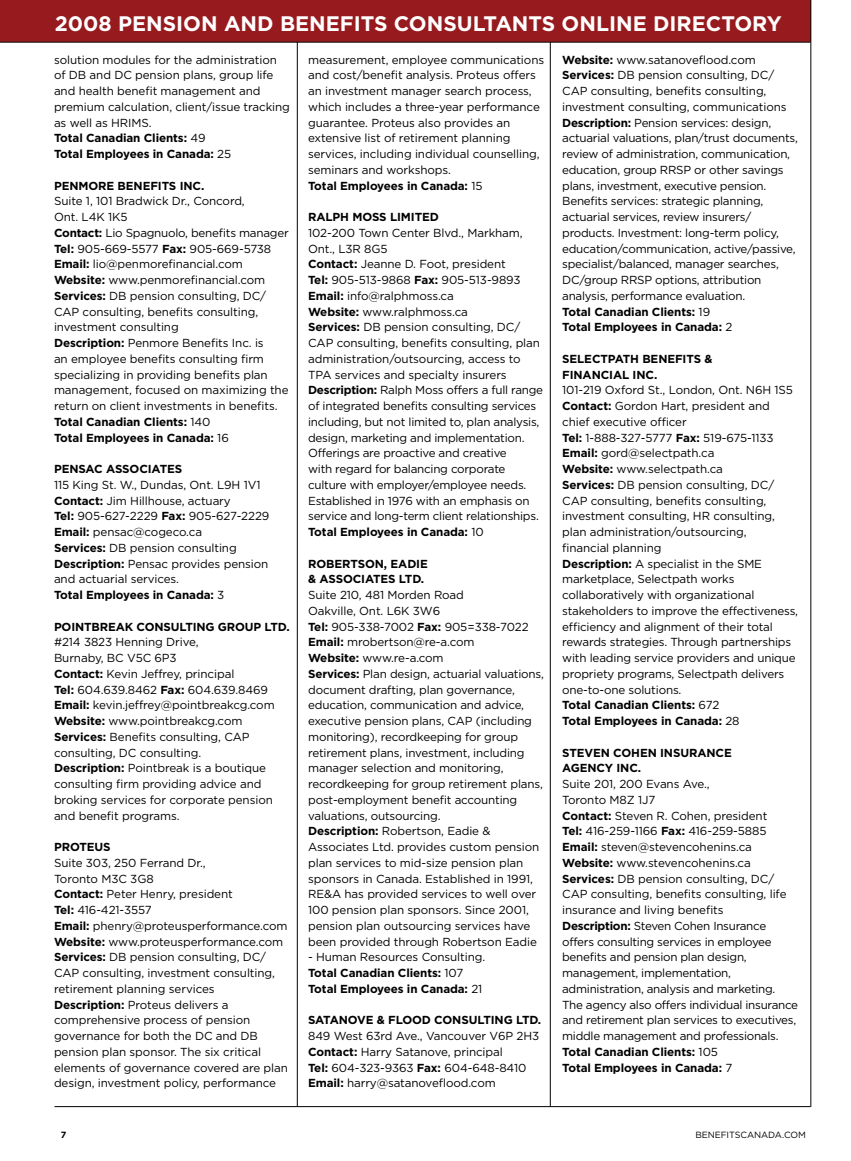
<style>
.page{position:relative;width:851px;height:1161px;background:#fff}
.page>*{position:absolute;margin:0;border:0;box-sizing:border-box;transform-origin:0 0}
.t1{font:700 21px "Gotham";color:#fff}
.t2{font:11.7px/15.8px "Gotham";letter-spacing:-.015em;color:#000}
.t3{font:700 11.7px/15.8px "Gotham";letter-spacing:-.01em;color:#000}
.t4{font:9px "Gotham";letter-spacing:-.015em;color:#000}
.s1{font-weight:700}
.s2{font-weight:400}
</style>
<div class="page">
<div style="left:0;top:0;width:810px;height:42px;background:#971b1e"></div>
<hr style="left:54px;top:1106px;width:756px;height:1px;background:#000">
<hr style="left:810px;top:0;width:1px;height:1107px;background:#000">
<hr style="left:0;top:42px;width:810px;height:1px;background:#000">
<hr style="left:297px;top:42px;width:1px;height:1065px;background:#000">
<hr style="left:550px;top:42px;width:1px;height:1065px;background:#000">
<h1 class="t1" style="left:55px;top:12px;width:728px">2008 pension and benefits Consultants online directory</h1>
<p class="t2" style="left:54px;top:51px;width:237px">solution modules for the administration of DB and DC pension plans, group life and health benefit management and premium calculation, client/issue tracking as well as HRIMS.<br><span class="s1">Total Canadian Clients:</span> 49<br><span class="s1">Total Employees in Canada:</span> 25</p>
<p class="t3" style="left:54px;top:177px;width:152px">Penmore Benefits I nc.</p>
<p class="t2" style="left:54px;top:193px;width:236px">Suite 1, 101 Bradwick Dr., Concord,<br>Ont. L4K 1K5<br><span class="s1">Contact:</span> Lio Spagnuolo, benefits manager <span class="s1">Tel:</span> 905-669-5577 <span class="s1">Fax:</span> 905-669-5738<br><span class="s1">Email:</span> lio@penmorefinancial.com <span class="s1">Website:</span> www.penmorefinancial.com <span class="s1">Services:</span> DB pension consulting, DC/ CAP consulting, benefits consulting, investment consulting<br><span class="s1">Description:</span> Penmore Benefits I nc. is<br>an employee benefits consulting firm specializing in providing benefits plan management, focused on maximizing the return on client investments in benefits.<br><span class="s1">Total Canadian Clients:</span> 140<br><span class="s1">Total Employees in Canada:</span> 16</p>
<p class="t3" style="left:54px;top:461px;width:130px">Pensac Associates</p>
<p class="t2" style="left:54px;top:477px;width:217px">115 King St. W., Dundas, Ont. L9H 1V1<br><span class="s1">Contact:</span> Jim Hillhouse, actuary<br><span class="s1">Tel:</span> 905-627-2229 <span class="s1">Fax:</span> 905-627-2229<br><span class="s1">Email:</span> pensac@cogeco.ca<br><span class="s1">Services:</span> DB pension consulting<br><span class="s1">Description:</span> Pensac provides pension and actuarial services.<br><span class="s1">Total Employees in Canada:</span> 3</p>
<p class="t3" style="left:54px;top:618px;width:237px">Pointbreak Consulting Group Ltd.</p>
<p class="t2" style="left:54px;top:634px;width:222px">#214 3823 Henning D rive,<br>Burnaby, BC V5C 6P3<br><span class="s1">Contact:</span> Kevin Jeffrey, principal<br><span class="s1">Tel:</span> 604.639.8462 <span class="s1">Fax:</span> 604.639.8469<br><span class="s1">Email:</span> kevin.jeffrey@pointbreakcg.com <span class="s1">Website:</span> www.pointbreakcg.com <span class="s1">Services:</span> Benefits consulting, CAP consulting, DC consulting.<br><span class="s1">Description:</span> Pointbreak is a boutique consulting firm providing advice and broking services for corporate pension and benefit programs.</p>
<p class="t3" style="left:54px;top:839px;width:58px">Proteus</p>
<p class="t2" style="left:54px;top:855px;width:235px">Suite 303, 250 Ferrand D r.,<br>Toronto M3C 3G8<br><span class="s1">Contact:</span> Peter Henry, president<br><span class="s1">Tel:</span> 416-421-3557<br><span class="s1">Email:</span> phenry@proteusperformance.com <span class="s1">Website:</span> www.proteusperformance.com <span class="s1">Services:</span> DB pension consulting, DC/ CAP consulting, investment consulting, retirement planning services <span class="s1">Description:</span> Proteus delivers a comprehensive process of pension governance for both the DC and DB pension plan sponsor. The six critical elements of governance covered are plan design, investment policy, performance</p>
<p class="t2" style="left:308px;top:51px;width:237px">measurement, employee communications and cost/benefit analysis. Proteus offers an investment manager search process, which includes a three-year performance guarantee. Proteus also provides an extensive list of retirement planning services, including individual counselling, seminars and workshops.<br><span class="s1">Total Employees in Canada:</span> 15</p>
<p class="t3" style="left:308px;top:209px;width:132px">Ralph Moss Lim ited</p>
<p class="t2" style="left:308px;top:225px;width:236px">102-200 Town Center Blvd., Markham, Ont., L3R 8G5<br><span class="s1">Contact:</span> Jeanne D. Foot, president<br><span class="s1">Tel:</span> 905-513-9868 <span class="s1">Fax:</span> 905-513-9893<br><span class="s1">Email:</span> info@ralphmoss.ca<br><span class="s1">Website:</span> www.ralphmoss.ca<br><span class="s1">Services:</span> DB pension consulting, DC/ CAP consulting, benefits consulting, plan administration/outsourcing, access to TPA services and specialty insurers <span class="s1">Description:</span> Ralph M oss offers a full range of integrated benefits consulting services including, but not limited to, plan analysis, design, marketing and implementation.<br>Offerings are proactive and creative<br>with regard for balancing corporate culture with employer/employee needs.<br>Established in 1976 with an emphasis on service and long-term client relationships.<br><span class="s1">Total Employees in Canada:</span> 10</p>
<p class="t3" style="left:308px;top:555px;width:121px">Robertson, Eadie &amp; Associates Ltd.</p>
<p class="t2" style="left:308px;top:587px;width:237px">Suite 210, 481 Morden Road<br>Oakville, Ont. L6K 3W6<br><span class="s1">Tel:</span> 905-338-7002 <span class="s1">Fax:</span> 905=338-7022<br><span class="s1">Email:</span> mrobertson@re-a.com<br><span class="s1">Website:</span> www.re-a.com<br><span class="s1">Services:</span> Plan design, actuarial valuations, document drafting, plan governance, education, communication and advice, executive pension plans, CAP (including monitoring), recordkeeping for group retirement plans, investment, including manager selection and monitoring, recordkeeping for group retirement plans, post-employment benefit accounting valuations, outsourcing.<br><span class="s1">Description:</span> Robertson, Eadie &amp; Associates Ltd. provides custom pension plan services to mid-size pension plan sponsors in Canada. Established in 1991, RE&amp;A has provided services to well over 100 pension plan sponsors. Since 2001, pension plan outsourcing services have been provided through Robertson Eadie</p>
<p class="t3" style="left:308px;top:949px;width:179px"><span class="s2">- Human Resources Consulting.<br></span>Total Canadian Clients: <span class="s2">107<br></span>Total Employees in Canada: <span class="s2">21</span></p>
<p class="t3" style="left:308px;top:1012px;width:235px">Satanove &amp; Flood Consulting Ltd.</p>
<p class="t2" style="left:308px;top:1028px;width:233px">849 West 63rd Ave., Vancouver V6P 2H3<br><span class="s1">Contact:</span> Harry Satanove, principal<br><span class="s1">Tel:</span> 604-323-9363 <span class="s1">Fax:</span> 604-648-8410<br><span class="s1">Email:</span> harry@satanoveflood.com</p>
<p class="t2" style="left:562px;top:51px;width:237px"><span class="s1">Website:</span> www.satanoveflood.com <span class="s1">Services:</span> DB pension consulting, DC/ CAP consulting, benefits consulting, investment consulting, communications <span class="s1">Description:</span> Pension services: design, actuarial valuations, plan/trust documents, review of administration, communication, education, group RRSP or other savings plans, investment, executive pension.<br>Benefits services: strategic planning, actuarial services, review insurers/ products. I nvestment: long-term policy, education/communication, active/passive, specialist/balanced, manager searches, DC/group RRSP options, attribution analysis, performance evaluation.<br><span class="s1">Total Canadian Clients:</span> 19<br><span class="s1">Total Employees in Canada:</span> 2</p>
<p class="t3" style="left:562px;top:351px;width:152px">Selectpath Benefits &amp;<br>Financial I nc.</p>
<p class="t2" style="left:562px;top:382px;width:237px">101-219 Oxford St., London, Ont. N 6H 1S5<br><span class="s1">Contact:</span> Gordon Hart, president and chief executive officer<br><span class="s1">Tel:</span> 1-888-327-5777 <span class="s1">Fax:</span> 519-675-1133<br><span class="s1">Email:</span> gord@selectpath.ca<br><span class="s1">Website:</span> www.selectpath.ca<br><span class="s1">Services:</span> DB pension consulting, DC/ CAP consulting, benefits consulting, investment consulting, HR consulting, plan administration/outsourcing,<br>financial planning<br><span class="s1">Description:</span> A specialist in the SME marketplace, Selectpath works collaboratively with organizational stakeholders to improve the effectiveness, efficiency and alignment of their total rewards strategies. Through partnerships with leading service providers and unique propriety programs, Selectpath delivers one-to-one solutions.<br><span class="s1">Total Canadian Clients:</span> 672<br><span class="s1">Total Employees in Canada:</span> 28</p>
<p class="t3" style="left:562px;top:744px;width:171px">Steven Cohen I nsurance<br>Agency I nc.</p>
<p class="t2" style="left:562px;top:776px;width:237px">Suite 201, 200 Evans Ave.,<br>Toronto M8Z 1J7<br><span class="s1">Contact:</span> Steven R. Cohen, president<br><span class="s1">Tel:</span> 416-259-1166 <span class="s1">Fax:</span> 416-259-5885<br><span class="s1">Email:</span> steven@stevencohenins.ca <span class="s1">Website:</span> www.stevencohenins.ca <span class="s1">Services:</span> DB pension consulting, DC/ CAP consulting, benefits consulting, life insurance and living benefits<br><span class="s1">Description:</span> Steven Cohen I nsurance offers consulting services in employee benefits and pension plan design, management, implementation, administration, analysis and marketing.<br>The agency also offers individual insurance and retirement plan services to executives, middle management and professionals.<br><span class="s1">Total Canadian Clients:</span> 105<br><span class="s1">Total Employees in Canada:</span> 7</p>
<p class="t4" style="left:695px;top:1130px;width:112px">benefitscanada.com</p>
</div>
